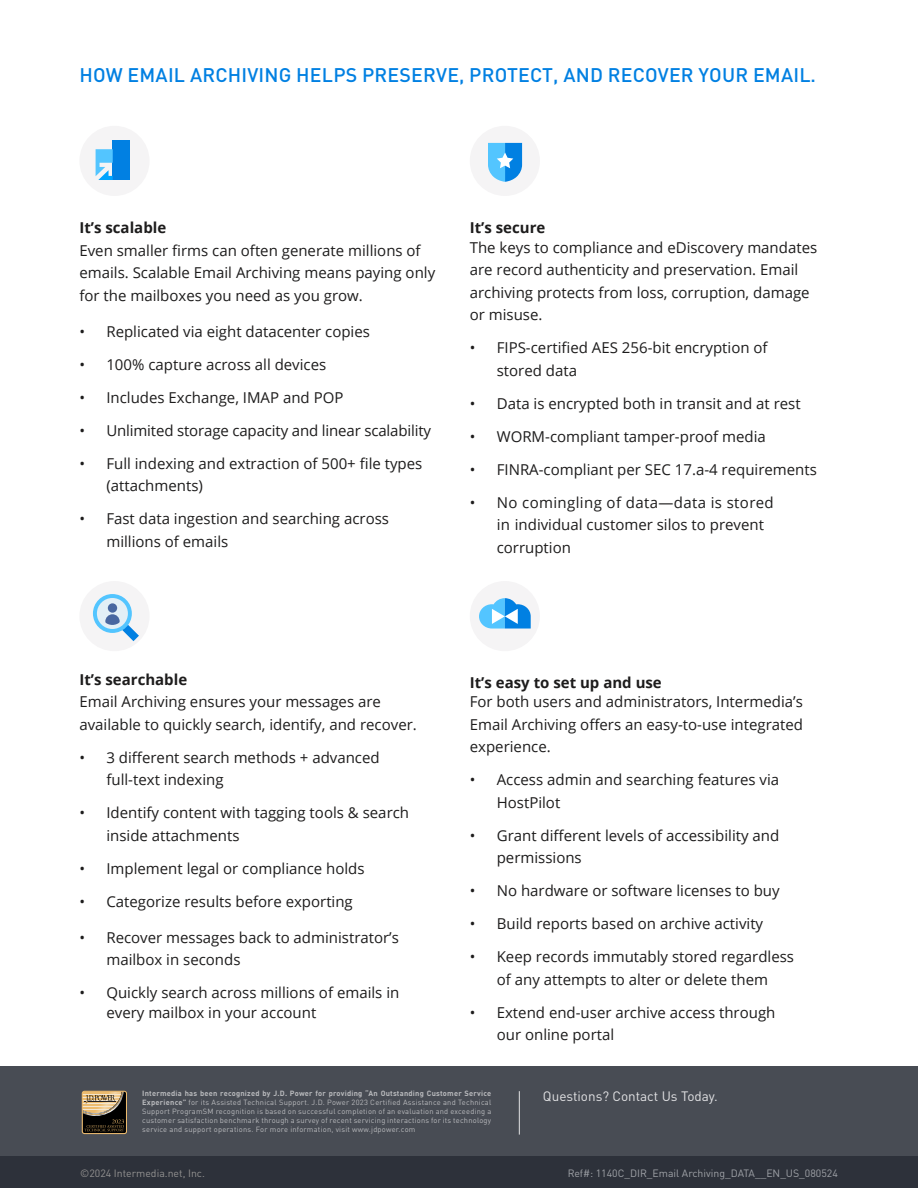
<style>
.page{position:relative;width:918px;height:1188px;background:#fff}
.page>*{position:absolute;margin:0;border:0;box-sizing:border-box;transform-origin:0 0}
.t1{font:500 19.5px "DIN Pro";letter-spacing:.01em;color:#0180e2}
.t2{font:15px/22.5px "Open Sans";color:#1d1c1c}
.t3{font:700 15px "Open Sans";color:#1d1c1c}
.t4{font:13.5px "DIN Pro";color:#e2e2e4}
.t5{font:10.5px "DIN Pro";color:#a0a3a8}
.t6{font:10.5px "DIN Pro";color:#939291}
.t7{font:7.5px/9px "DIN Pro";letter-spacing:.03em;color:#b9babd;text-align:justify}
.s1{font-weight:700}
</style>
<div class="page">
<div style="left:0;top:1066px;width:918px;height:91px;background:#484c54"></div>
<div style="left:0;top:1157px;width:918px;height:31px;background:#2d313a"></div>
<hr style="left:519px;top:1091px;width:1px;height:44px;background:#e2e2e4">
<svg style="left:82px;top:1091px;width:45px;height:43px"></svg>
<div style="left:79px;top:126px;width:71px;height:70px;background:#f5f4f5;border-radius:50%"></div>
<div style="left:113px;top:141px;width:17px;height:39px;background:#0180e2"></div>
<svg style="left:96px;top:149px;width:17px;height:31px"></svg>
<div style="left:470px;top:581px;width:70px;height:70px;background:#f5f4f5;border-radius:50%"></div>
<svg style="left:479px;top:598px;width:52px;height:31px"></svg>
<div style="left:470px;top:126px;width:70px;height:70px;background:#f5f4f5;border-radius:50%"></div>
<svg style="left:488px;top:143px;width:34px;height:39px"></svg>
<div style="left:79px;top:581px;width:71px;height:70px;background:#f5f4f5;border-radius:50%"></div>
<svg style="left:93px;top:594px;width:46px;height:47px"></svg>
<h1 class="t1" style="left:80px;top:62px;width:738px">HOW EMAIL ARCHIVING HELPS PRESERVE, PROTECT, AND RECOVER YOUR EMAIL.</h1>
<p class="t3" style="left:79px;top:217px;width:88px">It’s scalable</p>
<p class="t2" style="left:79px;top:238px;width:357px">Even smaller firms can often generate millions of emails. Scalable Email Archiving means paying only for the mailboxes you need as you grow.</p>
<p class="t2" style="left:79px;top:319px;width:292px">• Replicated via eight datacenter copies</p>
<p class="t2" style="left:79px;top:352px;width:248px">• 100% capture across all devices</p>
<p class="t2" style="left:79px;top:385px;width:266px">• Includes Exchange, IMAP and POP</p>
<p class="t2" style="left:79px;top:418px;width:353px">• Unlimited storage capacity and linear scalability</p>
<p class="t2" style="left:106px;top:451px;width:317px;text-indent:-27px">• Full indexing and extraction of 500+ file types (attachments)</p>
<p class="t2" style="left:106px;top:507px;width:284px;text-indent:-27px">• Fast data ingestion and searching across millions of emails</p>
<p class="t3" style="left:470px;top:217px;width:77px">It’s secure</p>
<p class="t2" style="left:470px;top:235px;width:349px">The keys to compliance and eDiscovery mandates are record authenticity and preservation. Email archiving protects from loss, corruption, damage or misuse.</p>
<p class="t2" style="left:497px;top:336px;width:272px;text-indent:-27px">• FIPS-certified AES 256-bit encryption of stored data</p>
<p class="t2" style="left:470px;top:391px;width:332px">• Data is encrypted both in transit and at rest</p>
<p class="t2" style="left:470px;top:424px;width:298px">• WORM-compliant tamper-proof media</p>
<p class="t2" style="left:470px;top:457px;width:349px">• FINRA-compliant per SEC 17.a-4 requirements</p>
<p class="t2" style="left:497px;top:490px;width:279px;text-indent:-27px">• No comingling of data—data is stored in individual customer silos to prevent corruption</p>
<p class="t3" style="left:79px;top:668px;width:109px">It’s searchable</p>
<p class="t2" style="left:79px;top:690px;width:339px">Email Archiving ensures your messages are available to quickly search, identify, and recover.</p>
<p class="t2" style="left:106px;top:745px;width:275px;text-indent:-27px">• 3 different search methods + advanced full-text indexing</p>
<p class="t2" style="left:106px;top:801px;width:304px;text-indent:-27px">• Identify content with tagging tools &amp; search inside attachments</p>
<p class="t2" style="left:79px;top:856px;width:287px">• Implement legal or compliance holds</p>
<p class="t2" style="left:79px;top:889px;width:275px">• Categorize results before exporting</p>
<p class="t2" style="left:106px;top:925px;width:294px;text-indent:-27px">• Recover messages back to administrator’s mailbox in seconds</p>
<p class="t2" style="left:106px;top:982px;width:294px;line-height:19.5px;text-indent:-27px">• Quickly search across millions of emails in every mailbox in your account</p>
<p class="t3" style="left:470px;top:671px;width:194px">It’s easy to set up and use</p>
<p class="t2" style="left:470px;top:690px;width:335px;text-align:justify">For both users and administrators, Intermedia’s Email Archiving offers an easy-to-use integrated experience.</p>
<p class="t2" style="left:497px;top:768px;width:284px;text-indent:-27px">• Access admin and searching features via<br>HostPilot</p>
<p class="t2" style="left:497px;top:823px;width:284px;text-indent:-27px">• Grant different levels of accessibility and permissions</p>
<p class="t2" style="left:470px;top:879px;width:311px">• No hardware or software licenses to buy</p>
<p class="t2" style="left:470px;top:912px;width:295px">• Build reports based on archive activity</p>
<p class="t2" style="left:470px;top:945px;width:326px;text-align:center">• Keep records immutably stored regardless of any attempts to alter or delete them</p>
<p class="t2" style="left:497px;top:1000px;width:280px;text-indent:-27px">• Extend end-user archive access through our online portal</p>
<p class="t7" style="left:142px;top:1089px;width:351px"><span class="s1">Intermedia has been recognized by J.D. Power for providing “An Outstanding Customer Service Experience”</span> for its Assisted Technical Support. J.D. Power 2023 Certified Assistance and Technical Support ProgramSM recognition is based on successful completion of an evaluation and exceeding a customer satisfaction benchmark through a survey of recent servicing interactions for its technology service and support operations. For more information, visit www.jdpower.com</p>
<p class="t6" style="left:80px;top:1165px;width:126px">©2024 Intermedia.net, Inc.</p>
<p class="t4" style="left:543px;top:1086px;width:176px">Questions? Contact Us Today.</p>
<p class="t5" style="left:568px;top:1165px;width:272px">Ref#: 1140C_DIR_Email Archiving_DATA__EN_US_080524</p>
</div>
